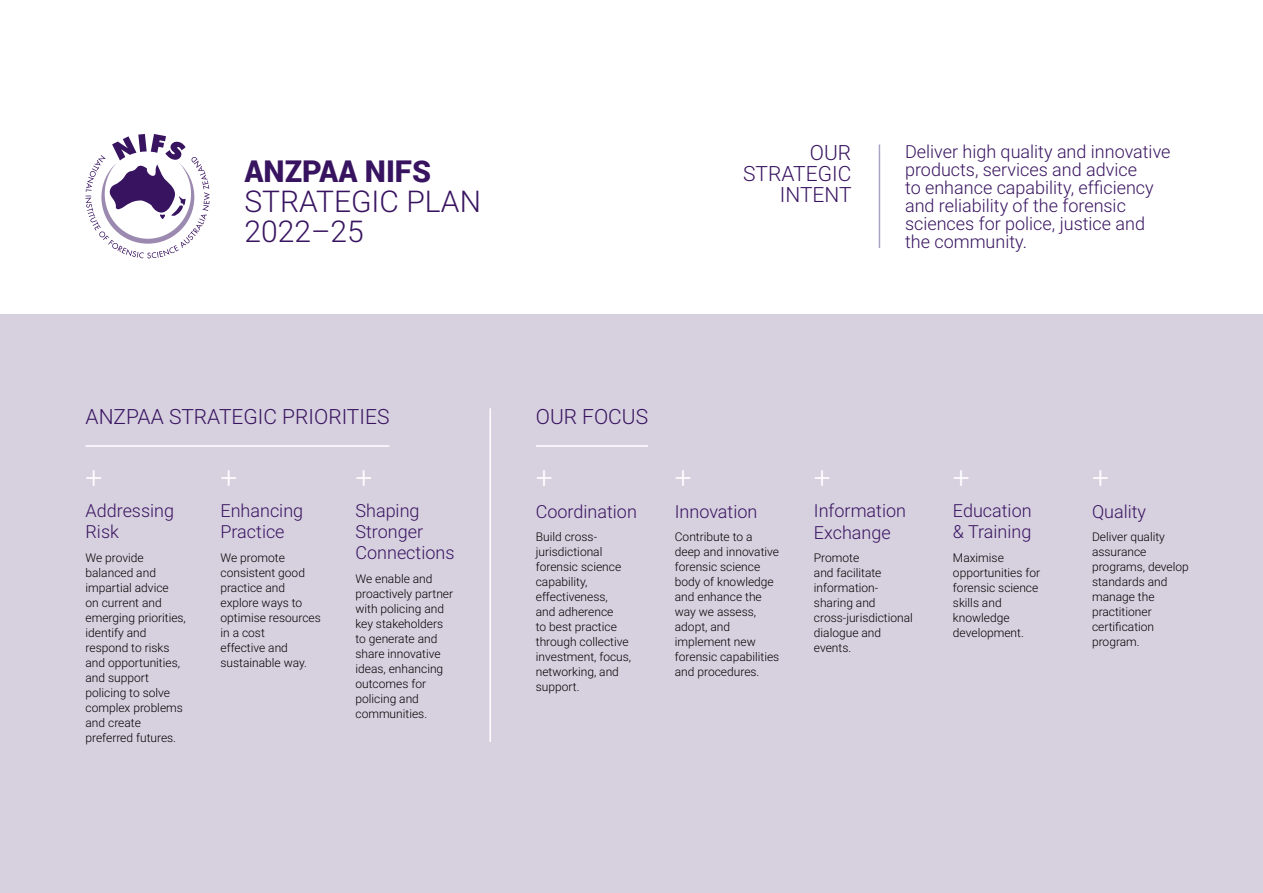
<style>
.page{position:relative;width:1263px;height:893px;background:#fff}
.page>*{position:absolute;margin:0;border:0;box-sizing:border-box;transform-origin:0 0}
.t1{font:300 30px/30px "Roboto";color:#381460}
.t2{font:900 30px "Roboto";color:#381460}
.t3{font:300 30px "Roboto";color:#fff}
.t4{font:300 21px/21px "Roboto";color:#381460;text-align:right}
.t5{font:300 18px/21px "Roboto";color:#381460}
.t6{font:300 12px/15px "Roboto";color:#000}
</style>
<div class="page">
<div style="left:0;top:315px;width:1263px;height:578px;background:#d7d0df"></div>
<hr style="left:86px;top:445px;width:303px;height:2px;background:#fff">
<hr style="left:536px;top:445px;width:112px;height:2px;background:#fff">
<svg style="left:86px;top:134px;width:124px;height:124px"></svg>
<hr style="left:879px;top:144px;width:1px;height:104px;background:#aaa3c4">
<hr style="left:489px;top:408px;width:2px;height:334px;background:#fff">
<h1 class="t2" style="left:244px;top:150px;width:188px">ANZPAA NIFS</h1>
<h1 class="t1" style="left:244px;top:185px;width:238px">STRATEGIC PLAN<br>2022–25</h1>
<h2 class="t4" style="left:743px;top:141px;width:110px">OUR<br>STRATEGIC<br>INTENT</h2>
<h3 class="t5" style="left:905px;top:142px;width:267px;line-height:18px">Deliver high quality and innovative products, services and advice<br>to enhance capability, efficiency and reliability of the forensic sciences for police, justice and the community.</h3>
<h2 class="t4" style="left:86px;top:405px;width:305px">ANZPAA STRATEGIC PRIORITIES</h2>
<h1 class="t3" style="left:86px;top:456px;width:18px">+</h1>
<h3 class="t5" style="left:86px;top:499px;width:90px">Addressing<br>Risk</h3>
<p class="t6" style="left:86px;top:549px;width:102px">We provide balanced and impartial advice<br>on current and emerging priorities, identify and respond to risks and opportunities, and support policing to solve complex problems and create preferred futures.</p>
<h1 class="t3" style="left:220px;top:456px;width:18px">+</h1>
<h3 class="t5" style="left:220px;top:499px;width:84px">Enhancing<br>Practice</h3>
<p class="t6" style="left:220px;top:549px;width:102px">We promote consistent good practice and explore ways to optimise resources in a cost<br>effective and sustainable way.</p>
<h1 class="t3" style="left:355px;top:456px;width:18px">+</h1>
<h3 class="t5" style="left:355px;top:499px;width:100px">Shaping<br>Stronger<br>Connections</h3>
<p class="t6" style="left:355px;top:570px;width:99px">We enable and proactively partner with policing and key stakeholders to generate and share innovative ideas, enhancing outcomes for policing and communities.</p>
<h2 class="t4" style="left:536px;top:405px;width:114px">OUR FOCUS</h2>
<h1 class="t3" style="left:536px;top:456px;width:18px">+</h1>
<h3 class="t5" style="left:536px;top:500px;width:103px">Coordination</h3>
<p class="t6" style="left:536px;top:529px;width:97px">Build cross&shy;jurisdictional forensic science capability, effectiveness,<br>and adherence<br>to best practice through collective investment, focus, networking, and support.</p>
<h1 class="t3" style="left:675px;top:456px;width:18px">+</h1>
<h3 class="t5" style="left:675px;top:500px;width:84px">Innovation</h3>
<p class="t6" style="left:675px;top:529px;width:106px">Contribute to a deep and innovative forensic science body of knowledge and enhance the way we assess, adopt, and implement new forensic capabilities and procedures.</p>
<h1 class="t3" style="left:814px;top:456px;width:18px">+</h1>
<h3 class="t5" style="left:814px;top:499px;width:94px;line-height:21.6px">Information<br>Exchange</h3>
<p class="t6" style="left:814px;top:550px;width:101px">Promote<br>and facilitate information&shy;sharing and cross-jurisdictional dialogue and events.</p>
<h1 class="t3" style="left:953px;top:456px;width:18px">+</h1>
<h3 class="t5" style="left:953px;top:499px;width:80px">Education &amp; Training</h3>
<p class="t6" style="left:953px;top:549px;width:89px">Maximise opportunities for forensic science skills and knowledge development.</p>
<h1 class="t3" style="left:1092px;top:456px;width:18px">+</h1>
<h3 class="t5" style="left:1092px;top:500px;width:56px">Quality</h3>
<p class="t6" style="left:1092px;top:529px;width:98px">Deliver quality assurance programs, develop standards and manage the practitioner certification program.</p>
</div>
